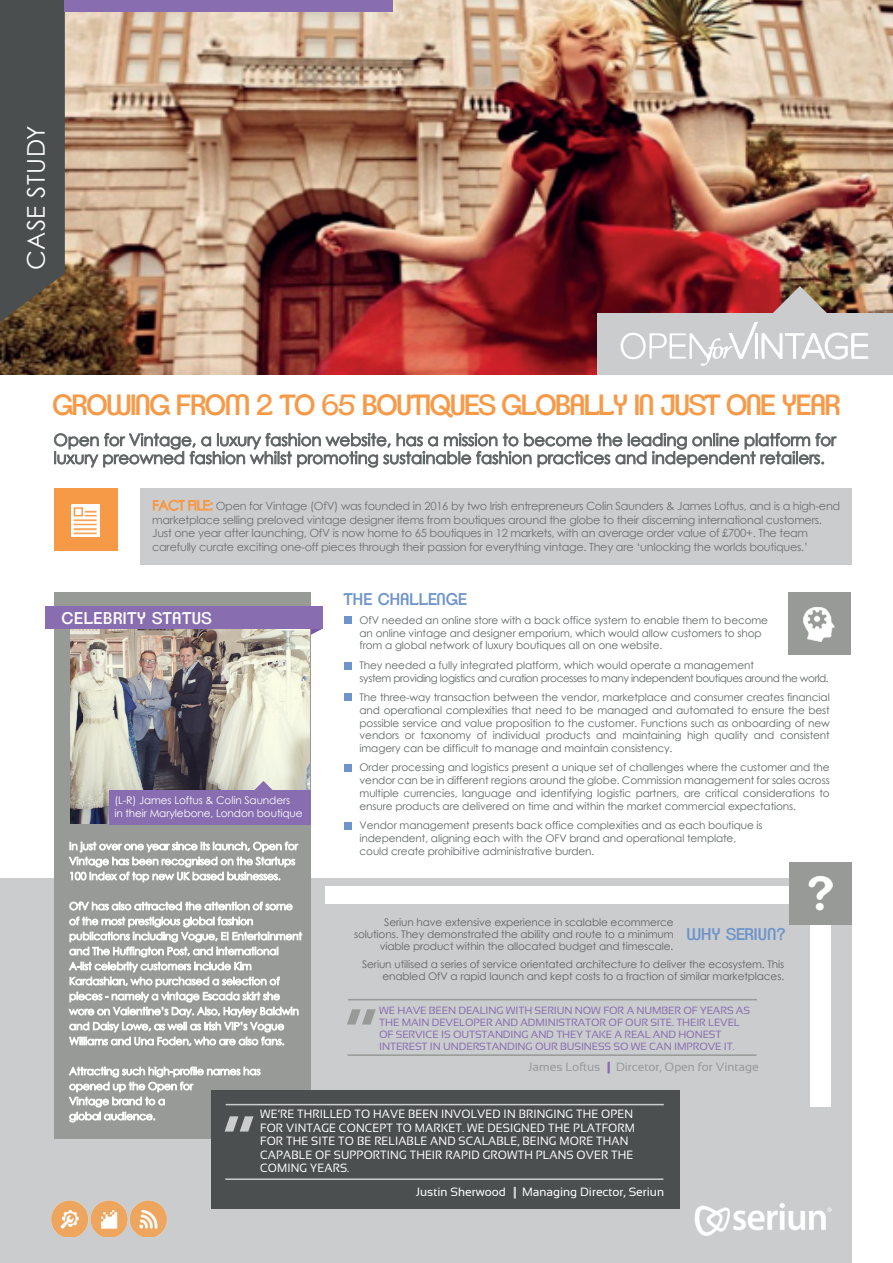
<style>
.page{position:relative;width:893px;height:1263px;background:#fff}
.page>*{position:absolute;margin:0;border:0;box-sizing:border-box;transform-origin:0 0}
.t1{font:700 71.7px "Sansation";color:#979a97}
.t2{font:700 71.7px "Sansation";color:#cbccce}
.t3{font:28.5px "Clemente P Dai";letter-spacing:-.06em;color:#f79a48}
.t4{font:24.45px "Century Gothic";letter-spacing:.025em;color:#fff}
.t5{font:16.5px "Clemente P Dai";color:#6d94cb}
.t6{font:16.5px "Clemente P Dai";letter-spacing:.025em;color:#fff}
.t7{font:12px/13.5px "Sansation";letter-spacing:.01em;color:#fff;scale:.94 1}
.t8{font:12px "Sansation";letter-spacing:.01em;color:#fff}
.t9{font:12px "Sansation";color:#979a97}
.t10{font:11.25px/13.5px "Century Gothic";letter-spacing:-.025em;color:#6d7072}
.t11{font:10.5px/12.8px "Century Gothic";letter-spacing:-.01em;color:#606565}
.t12{font:10.5px/12px "Sansation";letter-spacing:-.01em;color:#876db0}
.t13{font:10.5px/12.8px "Century Gothic";letter-spacing:-.04em;color:#606565}
.t14{font:10.5px/12.6px "Century Gothic";letter-spacing:-.01em;color:#fff}
.s1{font-size:13.5px;color:#f79a48}
.s2{color:#886db0}
.s3{color:#cbccce}
</style>
<div class="page">
<img style="left:0;top:0;width:893px;height:375px">
<div style="left:0;top:878px;width:851px;height:385px;background:#cbccce"></div>
<div style="left:325px;top:886px;width:541px;height:18px;background:#fff"></div>
<div style="left:810px;top:892px;width:21px;height:215px;background:#fff"></div>
<svg style="left:0;top:0;width:65px;height:322px;background:#4d4e4b"></svg>
<div style="left:597px;top:313px;width:296px;height:62px;background:#cbccce"></div>
<div style="left:54px;top:488px;width:63px;height:63px;background:#f79a48"></div>
<div style="left:65px;top:0;width:328px;height:11px;background:#886db0"></div>
<img style="left:72px;top:505px;width:27px;height:32px">
<div style="left:140px;top:488px;width:711px;height:77px;background:#cbccce"></div>
<hr style="left:348px;top:1054px;width:408px;height:2px;background:#979a97">
<hr style="left:348px;top:999px;width:409px;height:1px;background:#979a97">
<div style="left:788px;top:592px;width:62px;height:63px;background:#979a97"></div>
<img style="left:803px;top:607px;width:31px;height:35px">
<div style="left:789px;top:862px;width:62px;height:63px;background:#979a97"></div>
<img style="left:808px;top:876px;width:24px;height:35px">
<img style="left:51px;top:1200px;width:116px;height:36px">
<img style="left:695px;top:1203px;width:136px;height:32px">
<svg style="left:310px;top:629px;width:12px;height:10px"></svg>
<div style="left:54px;top:592px;width:256px;height:546px;background:#979a97"></div>
<div style="left:212px;top:1091px;width:468px;height:118px;background:#4c4f50"></div>
<svg style="left:514px;top:1187px;width:2px;height:11px"></svg>
<hr style="left:225px;top:1178px;width:438px;height:2px;background:#cbccce">
<hr style="left:226px;top:1104px;width:438px;height:1px;background:#cbccce">
<div style="left:344px;top:616px;width:8px;height:8px;background:#6d94cb"></div>
<div style="left:344px;top:662px;width:8px;height:8px;background:#6d94cb"></div>
<div style="left:344px;top:693px;width:8px;height:8px;background:#6d94cb"></div>
<div style="left:344px;top:764px;width:8px;height:8px;background:#6d94cb"></div>
<div style="left:344px;top:822px;width:8px;height:8px;background:#6d94cb"></div>
<svg style="left:153px;top:499px;width:60px;height:12px"></svg>
<svg style="left:54px;top:433px;width:783px;height:35px"></svg>
<svg style="left:69px;top:842px;width:229px;height:40px"></svg>
<svg style="left:70px;top:902px;width:222px;height:8px"></svg>
<svg style="left:69px;top:917px;width:233px;height:129px"></svg>
<svg style="left:69px;top:1067px;width:192px;height:55px"></svg>
<img style="left:70px;top:629px;width:239px;height:195px">
<div style="left:45px;top:606px;width:278px;height:23px;background:#886db0"></div>
<div style="left:109px;top:790px;width:201px;height:34px;background:#886db0"></div>
<svg style="left:254px;top:781px;width:19px;height:9px"></svg>
<svg style="left:620px;top:286px;width:248px;height:80px"></svg>
<hr style="left:755px;top:333px;width:2px;height:26px;background:#fff">
<h3 class="t4" style="left:19px;top:270px;width:147px;rotate:-90deg">CASE STUDY</h3>
<h2 class="t3" style="left:52px;top:388px;width:790px">GROWING FROM 2 TO 65 BOUTIQUES GLOBALLY IN JUST ONE YEAR</h2>
<p class="t10" style="left:152px;top:499px;width:690px"><span class="s1">FACT FILE:</span> Open for Vintage (OfV) was founded in 2016 by two Irish entrepreneurs Colin Saunders &amp; James Loftus, and is a high-end marketplace selling preloved vintage designer items from boutiques around the globe to their discerning international customers.<br>Just one year after launching, OfV is now home to 65 boutiques in 12 markets, with an average order value of £700+. The team carefully curate exciting one-off pieces through their passion for everything vintage. They are ‘unlocking the worlds boutiques.’</p>
<h3 class="t6" style="left:62px;top:608px;width:152px">CELEBRITY STATUS</h3>
<p class="t14" style="left:114px;top:794px;width:190px">(L-R) James Loftus &amp; Colin Saunders<br>in their Marylebone, London boutique</p>
<h3 class="t5" style="left:344px;top:589px;width:125px">THE CHALLENGE</h3>
<p class="t11" style="left:360px;top:613px;width:410px">OfV needed an online store with a back office system to enable them to become an online vintage and designer emporium, which would allow customers to shop from a global network of luxury boutiques all on one website.</p>
<p class="t13" style="left:360px;top:658px;width:471px">They needed a fully integrated platform, which would operate a management<br>system providing logistics and curation processes to many independent boutiques around the world.</p>
<p class="t11" style="left:360px;top:691px;width:472px;text-align:justify">The three-way transaction between the vendor, marketplace and consumer creates financial and operational complexities that need to be managed and automated to ensure the best possible service and value proposition to the customer. Functions such as onboarding of new vendors or taxonomy of individual products and maintaining high quality and consistent imagery can be difficult to manage and maintain consistency.</p>
<p class="t11" style="left:360px;top:761px;width:472px;text-align:justify">Order processing and logistics present a unique set of challenges where the customer and the vendor can be in different regions around the globe. Commission management for sales across multiple currencies, language and identifying logistic partners, are critical considerations to ensure products are delivered on time and within the market commercial expectations.</p>
<p class="t11" style="left:360px;top:819px;width:405px">Vendor management presents back office complexities and as each boutique is independent, aligning each with the OFV brand and operational template, could create prohibitive administrative burden.</p>
<p class="t11" style="left:354px;top:916px;width:321px;line-height:12px;text-align:right">Seriun have extensive experience in scalable ecommerce solutions. They demonstrated the ability and route to a minimum viable product within the allocated budget and timescale.</p>
<h3 class="t5" style="left:686px;top:924px;width:101px">WHY SERIUN?</h3>
<p class="t11" style="left:362px;top:958px;width:424px;line-height:12px;text-align:right">Seriun utilised a series of service orientated architecture to deliver the ecosystem. This enabled OfV a rapid launch and kept costs to a fraction of similar marketplaces.</p>
<p class="t12" style="left:379px;top:1004px;width:372px">WE HAVE BEEN DEALING WITH SERIUN NOW FOR A NUMBER OF YEARS AS THE MAIN DEVELOPER AND ADMINISTRATOR OF OUR SITE. THEIR LEVEL OF SERVICE IS OUTSTANDING AND THEY TAKE A REAL AND HONEST INTEREST IN UNDERSTANDING OUR BUSINESS SO WE CAN IMPROVE IT.</p>
<h1 class="t1" style="left:345px;top:994px;width:34px">“</h1>
<p class="t9" style="left:529px;top:1060px;width:83px">James Loftus <span class="s2">|</span></p>
<p class="t9" style="left:616px;top:1060px;width:144px">Dircetor, Open for Vintage</p>
<p class="t7" style="left:260px;top:1107px;width:400px">WE’RE THRILLED TO HAVE BEEN INVOLVED IN BRINGING THE OPEN FOR VINTAGE CONCEPT TO MARKET. WE DESIGNED THE PLATFORM FOR THE SITE TO BE RELIABLE AND SCALABLE, BEING MORE THAN CAPABLE OF SUPPORTING THEIR RAPID GROWTH PLANS OVER THE COMING YEARS.</p>
<h1 class="t2" style="left:223px;top:1101px;width:34px">“</h1>
<p class="t8" style="left:416px;top:1185px;width:249px">Justin Sherwood <span class="s3">|</span> Managing Director, Seriun</p>
</div>
